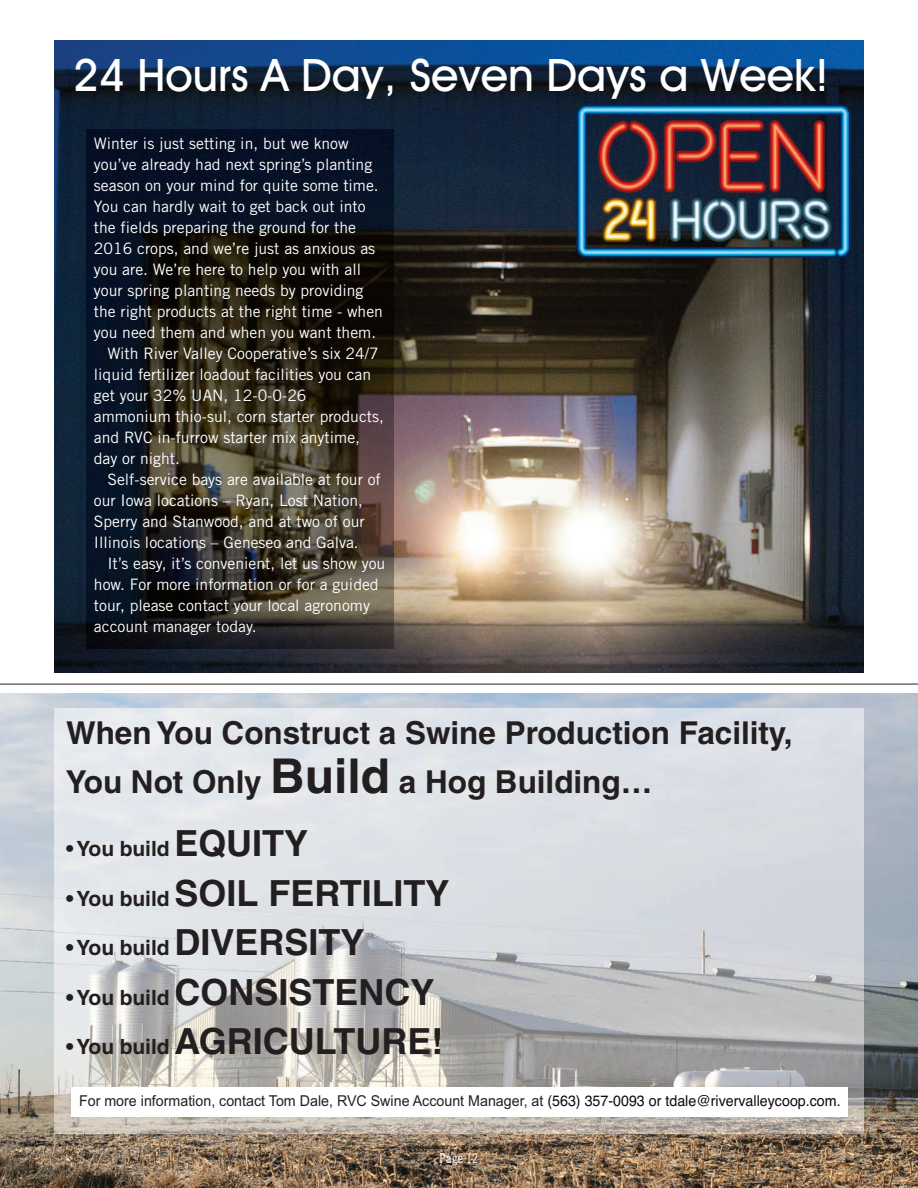
<style>
.page{position:relative;width:918px;height:1188px;background:#fff}
.page>*{position:absolute;margin:0;border:0;box-sizing:border-box;transform-origin:0 0}
.t1{font:500 45px "Avant Garde IT Cby BT";color:#fff}
.t2{font:700 36px "Helvetica";color:#231f20}
.t3{font:700 31.5px/49.7px "Helvetica";color:#231f20}
.t4{font:700 21px "Helvetica";color:#231f20}
.t5{font:15.75px "Trade Gothic";color:#fff}
.t6{font:15px "Arial";color:#231f20;scale:.95 1}
.t7{font:13.5px "Trade Gothic LT Cond Eighteen";color:#fff}
.s1{font-size:48px}
.s2{font-size:36px}
.s3{font-size:21px}
.s4{font-family:"Helvetica";color:#110a0c}
</style>
<div class="page">
<img style="left:54px;top:40px;width:810px;height:633px">
<img style="left:0;top:693px;width:917px;height:495px">
<img style="left:917px;top:683px;width:1px;height:505px">
<img style="left:54px;top:709px;width:810px;height:425px">
<div style="left:71px;top:1087px;width:777px;height:30px;background:#fff"></div>
<hr style="left:0;top:684px;width:918px;height:1px;background:#231f20">
<img style="left:86px;top:130px;width:307px;height:519px">
<h1 class="t1" style="left:73px;top:49px;width:757px">24 Hours A Day, Seven Days a Week!</h1>
<p class="t5" style="left:94px;top:137px;width:256px">Winter is just setting in, but we know</p>
<p class="t5" style="left:94px;top:158px;width:280px">you’ve already had next spring’s planting</p>
<p class="t5" style="left:94px;top:179px;width:286px">season on your mind for quite some time.</p>
<p class="t5" style="left:94px;top:200px;width:273px">You can hardly wait to get back out into</p>
<p class="t5" style="left:94px;top:221px;width:264px">the fields preparing the ground for the</p>
<p class="t5" style="left:94px;top:242px;width:283px">2016 crops, and we’re just as anxious as</p>
<p class="t5" style="left:94px;top:263px;width:269px">you are. We’re here to help you with all</p>
<p class="t5" style="left:94px;top:284px;width:271px">your spring planting needs by providing</p>
<p class="t5" style="left:94px;top:305px;width:291px">the right products at the right time - when</p>
<p class="t5" style="left:94px;top:326px;width:284px">you need them and when you want them.</p>
<p class="t5" style="left:107px;top:347px;width:273px">With River Valley Cooperative’s six 24/7</p>
<p class="t5" style="left:94px;top:368px;width:279px">liquid fertilizer loadout facilities you can</p>
<p class="t5" style="left:94px;top:389px;width:214px">get your 32% UAN, 12-0-0-26</p>
<p class="t5" style="left:94px;top:410px;width:291px">ammonium thio-sul, corn starter products,</p>
<p class="t5" style="left:94px;top:431px;width:268px">and RVC in-furrow starter mix anytime,</p>
<p class="t5" style="left:94px;top:452px;width:88px">day or night.</p>
<p class="t5" style="left:107px;top:473px;width:275px">Self-service bays are available at four of</p>
<p class="t5" style="left:94px;top:494px;width:271px">our Iowa locations – Ryan, Lost Nation,</p>
<p class="t5" style="left:94px;top:515px;width:272px">Sperry and Stanwood, and at two of our</p>
<p class="t5" style="left:94px;top:536px;width:266px">Illinois locations – Geneseo and Galva.</p>
<p class="t5" style="left:107px;top:557px;width:279px">It’s easy, it’s convenient, let us show you</p>
<p class="t5" style="left:94px;top:578px;width:286px">how. For more information or for a guided</p>
<p class="t5" style="left:94px;top:599px;width:278px">tour, please contact your local agronomy</p>
<p class="t5" style="left:94px;top:620px;width:164px">account manager today.</p>
<h3 class="t3" style="left:66px;top:711px;width:728px">When You Construct a Swine Production Facility,<br>You Not Only <span class="s1">Build</span> a Hog Building…</h3>
<h3 class="t4" style="left:66px;top:841px;width:244px">• You build <span class="s2">EQUITY</span></h3>
<h2 class="t2" style="left:66px;top:880px;width:385px"><span class="s3">• You build</span> SOIL FERTILITY</h2>
<h3 class="t4" style="left:66px;top:940px;width:300px">• You build <span class="s2">DIVERSITY</span></h3>
<h2 class="t2" style="left:66px;top:979px;width:370px"><span class="s3">• You build</span> CONSISTENCY</h2>
<h2 class="t2" style="left:66px;top:1028px;width:379px"><span class="s3">• You build</span> AGRICULTURE!</h2>
<p class="t6" style="left:79px;top:1092px;width:803px">For more information, contact Tom Dale, RVC Swine Account Manager, at <span class="s4">(563) 357-0093 or tdale@rivervalleycoop.com.</span></p>
<p class="t7" style="left:440px;top:1150px;width:40px">Page 12</p>
</div>
